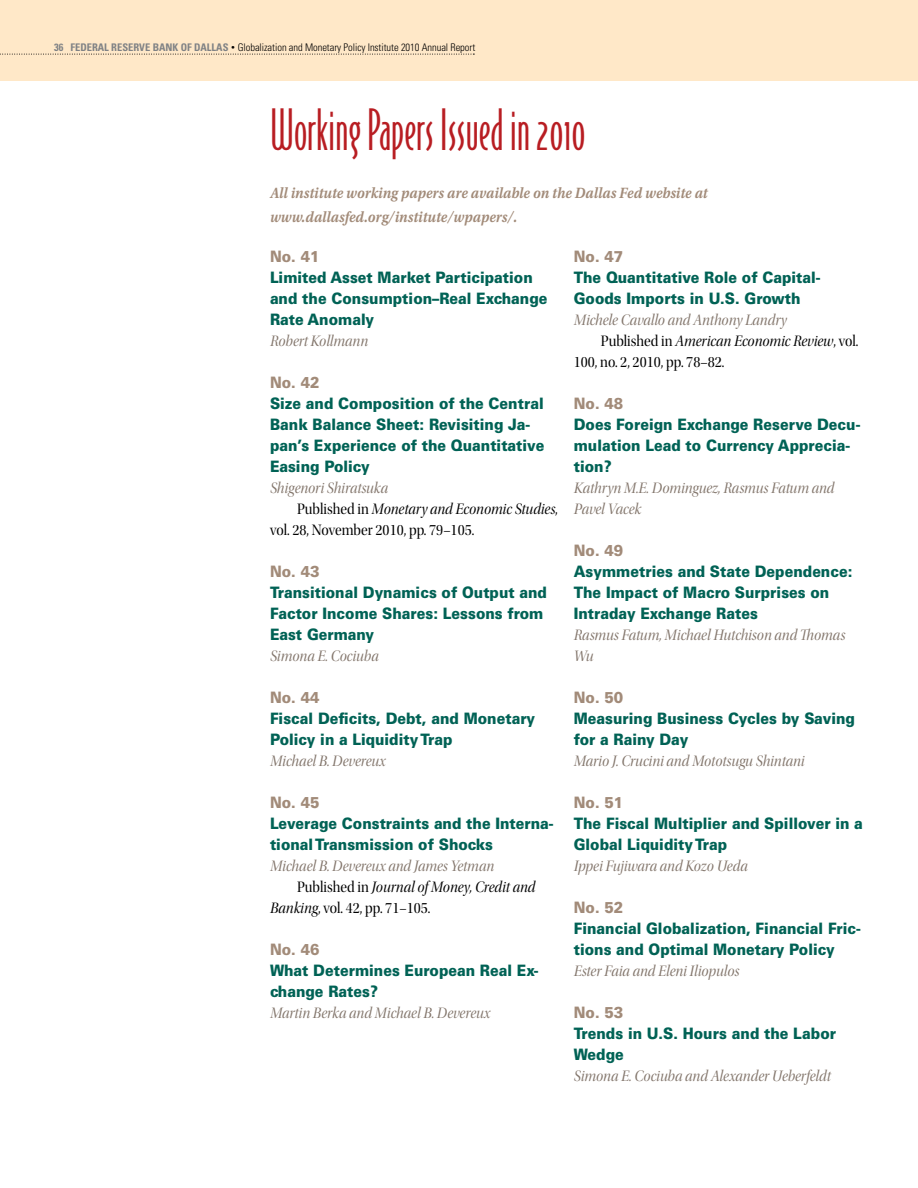
<style>
.page{position:relative;width:918px;height:1188px;background:#fff}
.page>*{position:absolute;margin:0;border:0;box-sizing:border-box;transform-origin:0 0}
.t1{font:54px "Bodega Sans Oldstyle";color:#b81d22;scale:.9 1}
.t2{font:900 15.75px/21px "Univers LT Std";color:#006255;scale:.9 1}
.t3{font:15.75px/21px "Utopia Std Disp It";color:#83766c;scale:.9 1}
.t4{font:15.75px/24px "Utopia Std Semibold Capt It";color:#a28b79;scale:.9 1}
.t5{font:15.75px "Utopia Std Disp";color:#000;scale:.9 1}
.t6{font:900 15.75px "Univers LT Std";color:#a28b79;scale:.9 1}
.t7{font:15.75px/21px "Utopia Std Disp It";color:#000;scale:.9 1}
.t8{font:300 condensed 10.5px "Univers LT Std";letter-spacing:-.005em;color:#000}
.s1{font-weight:700;color:#808285}
.s2{font-size:7.5px}
.s3{font-family:"Utopia Std Disp";color:#000}
.s4{color:#000}
.s5{color:#83766c}
.s6{font-family:"Utopia Std Disp"}
.s7{font-family:"Utopia Std Disp It"}
</style>
<div class="page">
<div style="left:0;top:0;width:918px;height:81px;background:#ffe8c8"></div>
<svg style="left:0;top:54px;width:474px;height:1px"></svg>
<p class="t8" style="left:54px;top:41px;width:423px"><span class="s1">36 FEDERAL RESERVE BANK OF DALLAS</span> <span class="s2">•</span> Globalization and Monetary Policy Institute 2010 Annual Report</p>
<h1 class="t1" style="left:270px;top:98px;width:352px">Working Papers Issued in 2010</h1>
<p class="t4" style="left:270px;top:181px;width:488px">All institute working papers are available on the Dallas Fed website at www.dallasfed.org/institute/wpapers/.</p>
<p class="t6" style="left:574px;top:246px;width:57px">No. 47</p>
<p class="t2" style="left:574px;top:267px;width:276px">The Quantitative Role of Capital-<br>Goods Imports in U.S. Growth</p>
<p class="t3" style="left:601px;top:310px;width:288px;text-indent:-27px">Michele Cavallo and Anthony Landry<br><span class="s3">Published in</span> <span class="s4">American Economic Review</span><span class="s3">, vol.</span></p>
<p class="t5" style="left:574px;top:353px;width:169px">100, no. 2, 2010, pp. 78–82.</p>
<p class="t6" style="left:574px;top:393px;width:57px">No. 48</p>
<p class="t2" style="left:574px;top:414px;width:320px">Does Foreign Exchange Reserve Decu&shy;mulation Lead to Currency Apprecia&shy;tion?</p>
<p class="t3" style="left:574px;top:478px;width:291px">Kathryn M.E. Dominguez, Rasmus Fatum and<br>Pavel Vacek</p>
<p class="t6" style="left:574px;top:540px;width:57px">No. 49</p>
<p class="t2" style="left:574px;top:561px;width:311px">Asymmetries and State Dependence:<br>The Impact of Macro Surprises on<br>Intraday Exchange Rates</p>
<p class="t3" style="left:574px;top:625px;width:303px">Rasmus Fatum, Michael Hutchison and Thomas<br>Wu</p>
<p class="t6" style="left:574px;top:687px;width:57px">No. 50</p>
<p class="t2" style="left:574px;top:708px;width:314px">Measuring Business Cycles by Saving for a Rainy Day</p>
<p class="t3" style="left:574px;top:751px;width:258px">Mario J. Crucini and Mototsugu Shintani</p>
<p class="t6" style="left:574px;top:792px;width:57px">No. 51</p>
<p class="t2" style="left:574px;top:813px;width:323px">The Fiscal Multiplier and Spillover in a<br>Global Liquidity Trap</p>
<p class="t3" style="left:574px;top:856px;width:195px">Ippei Fujiwara and Kozo Ueda</p>
<p class="t6" style="left:574px;top:897px;width:57px">No. 52</p>
<p class="t2" style="left:574px;top:918px;width:320px">Financial Globalization, Financial Fric&shy;tions and Optimal Monetary Policy</p>
<p class="t3" style="left:574px;top:961px;width:186px">Ester Faia and Eleni Iliopulos</p>
<p class="t6" style="left:574px;top:1002px;width:57px">No. 53</p>
<p class="t2" style="left:574px;top:1023px;width:293px">Trends in U.S. Hours and the Labor<br>Wedge</p>
<p class="t3" style="left:574px;top:1066px;width:287px">Simona E. Cociuba and Alexander Ueberfeldt</p>
<p class="t6" style="left:270px;top:246px;width:57px">No. 41</p>
<p class="t2" style="left:270px;top:267px;width:310px">Limited Asset Market Participation and the Consumption–Real Exchange<br>Rate Anomaly</p>
<p class="t3" style="left:270px;top:331px;width:111px">Robert Kollmann</p>
<p class="t6" style="left:270px;top:372px;width:57px">No. 42</p>
<p class="t2" style="left:270px;top:393px;width:306px">Size and Composition of the Central<br>Bank Balance Sheet: Revisiting Ja&shy;pan’s Experience of the Quantitative<br>Easing Policy</p>
<p class="t7" style="left:297px;top:478px;width:291px;text-indent:-27px"><span class="s5">Shigenori Shiratsuka<br></span><span class="s6">Published in</span> Monetary and Economic Studies<span class="s6">,</span></p>
<p class="t5" style="left:270px;top:521px;width:229px">vol. 28, November 2010, pp. 79–105.</p>
<p class="t6" style="left:270px;top:561px;width:57px">No. 43</p>
<p class="t2" style="left:270px;top:582px;width:309px">Transitional Dynamics of Output and<br>Factor Income Shares: Lessons from<br>East Germany</p>
<p class="t3" style="left:270px;top:646px;width:122px">Simona E. Cociuba</p>
<p class="t6" style="left:270px;top:687px;width:57px">No. 44</p>
<p class="t2" style="left:270px;top:708px;width:296px">Fiscal Deficits, Debt, and Monetary<br>Policy in a Liquidity Trap</p>
<p class="t3" style="left:270px;top:751px;width:130px">Michael B. Devereux</p>
<p class="t6" style="left:270px;top:792px;width:57px">No. 45</p>
<p class="t2" style="left:270px;top:813px;width:317px">Leverage Constraints and the Interna&shy;tional Transmission of Shocks</p>
<p class="t3" style="left:297px;top:856px;width:266px;text-indent:-27px">Michael B. Devereux and James Yetman<br><span class="s3">Published in</span> <span class="s4">Journal of Money, Credit and</span></p>
<p class="t5" style="left:270px;top:899px;width:180px"><span class="s7">Banking</span>, vol. 42, pp. 71–105.</p>
<p class="t6" style="left:270px;top:939px;width:57px">No. 46</p>
<p class="t2" style="left:270px;top:960px;width:300px">What Determines European Real Ex&shy;change Rates?</p>
<p class="t3" style="left:270px;top:1003px;width:246px">Martin Berka and Michael B. Devereux</p>
</div>
